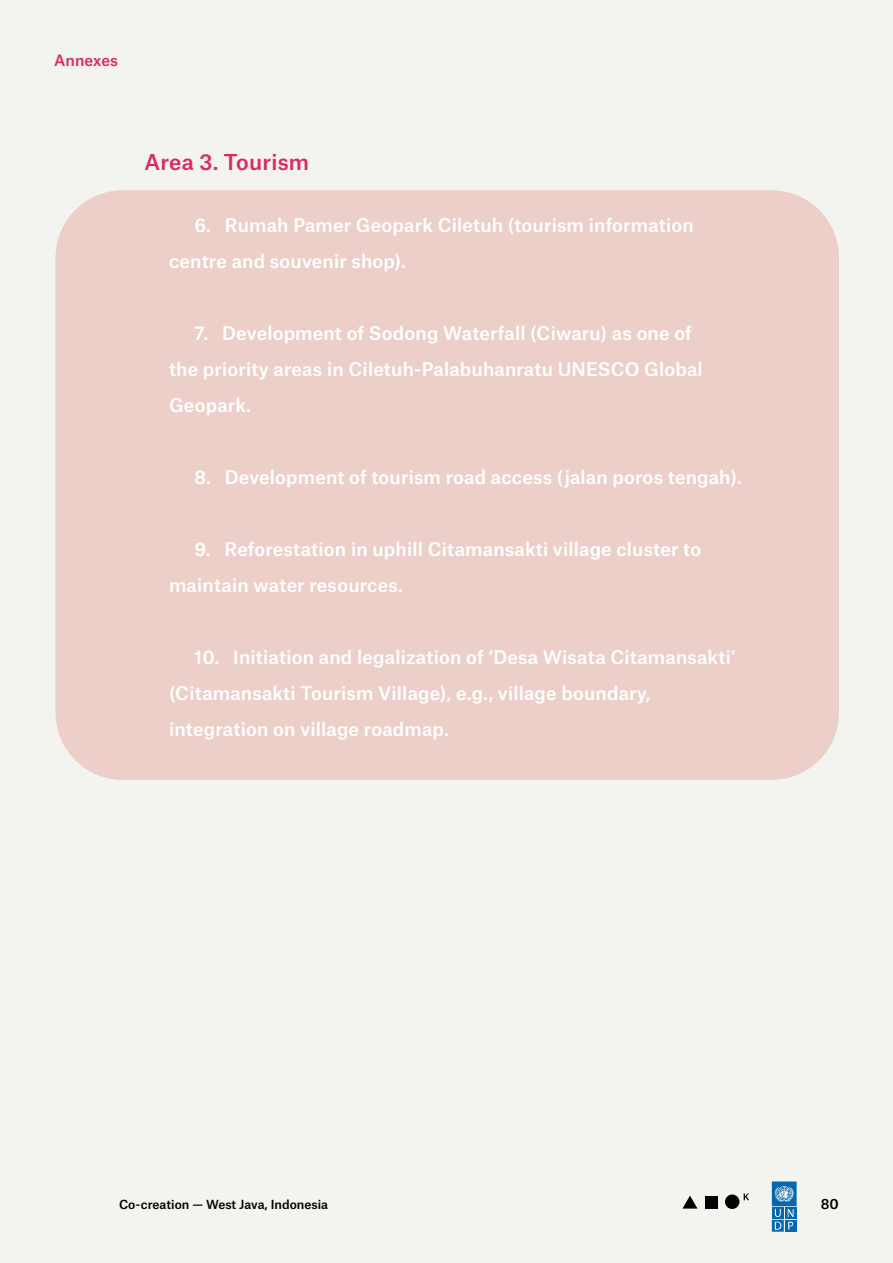
<style>
.page{position:relative;width:893px;height:1263px;background:#f3f3f0}
.page>*{position:absolute;margin:0;border:0;box-sizing:border-box;transform-origin:0 0}
.t1{font:500 21px "Atlas Grotesk";letter-spacing:.01em;color:#dd2a64}
.t2{font:500 18px/36px "Atlas Grotesk";letter-spacing:.01em;color:#fff}
.t3{font:500 15px "Atlas Grotesk";letter-spacing:.01em;color:#dd2a64}
.t4{font:500 13.5px "Atlas Grotesk";color:#000}
.t5{font:500 12px "Atlas Grotesk";color:#000}
</style>
<div class="page">
<div style="left:55px;top:190px;width:785px;height:591px;background:#edcfc9;border-radius:68px"></div>
<svg style="left:744px;top:1193px;width:5px;height:7px"></svg>
<div style="left:705px;top:1196px;width:12px;height:12px;background:#000"></div>
<div style="left:725px;top:1194px;width:14px;height:15px;background:#000;border-radius:50%"></div>
<svg style="left:683px;top:1195px;width:14px;height:13px"></svg>
<svg style="left:772px;top:1181px;width:25px;height:51px"></svg>
<p class="t3" style="left:54px;top:48px;width:66px">Annexes</p>
<p class="t1" style="left:145px;top:145px;width:166px">Area 3. Tourism</p>
<p class="t2" style="left:169px;top:205px;width:526px;text-indent:26px">6. Rumah Pamer Geopark Ciletuh (tourism information centre and souvenir shop).</p>
<p class="t2" style="left:169px;top:313px;width:535px;text-indent:26px">7. Development of Sodong Waterfall (Ciwaru) as one of the priority areas in Ciletuh-Palabuhanratu UNESCO Global<br>Geopark.</p>
<p class="t2" style="left:195px;top:457px;width:549px">8. Development of tourism road access (jalan poros tengah).</p>
<p class="t2" style="left:169px;top:529px;width:534px;text-indent:26px">9. Reforestation in uphill Citamansakti village cluster to maintain water resources.</p>
<p class="t2" style="left:169px;top:637px;width:568px;text-indent:26px">10. Initiation and legalization of ‘Desa Wisata Citamansakti’ (Citamansakti Tourism Village), e.g., village boundary, integration on village roadmap.</p>
<p class="t5" style="left:119px;top:1194px;width:211px">Co-creation — West Java, Indonesia</p>
<p class="t4" style="left:821px;top:1192px;width:20px">80</p>
</div>
